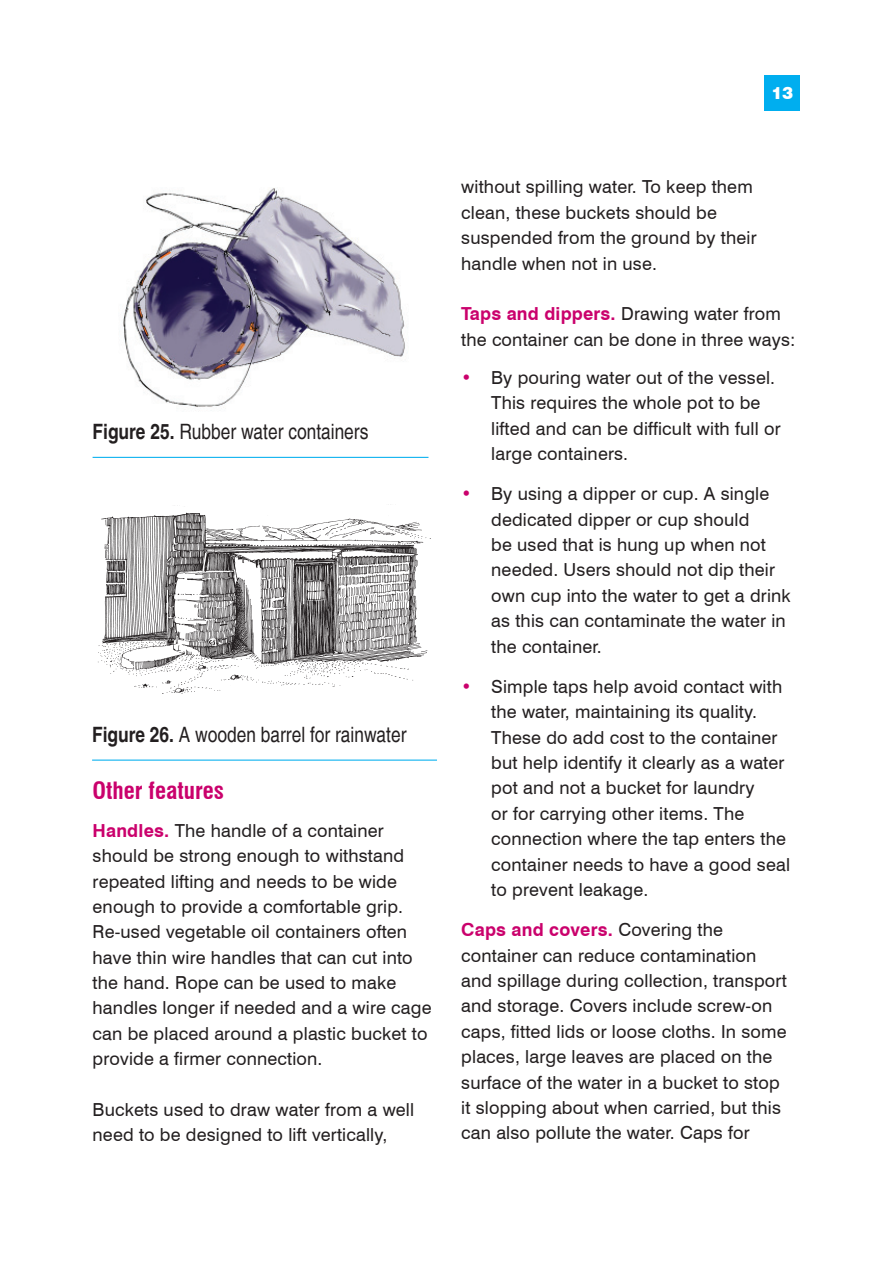
<style>
.page{position:relative;width:893px;height:1263px;background:#fff}
.page>*{position:absolute;margin:0;border:0;box-sizing:border-box;transform-origin:0 0}
.t1{font:700 condensed 23.25px "Swiss 721 BT";color:#ca016c}
.t2{font:condensed 21.15px "Helvetica";color:#231f20}
.t3{font:18px/25.3px "Swiss 721 BT";letter-spacing:.01em;color:#231f20}
.t4{font:900 16.95px "Swiss 721 BT";color:#fff}
.s1{font-weight:700}
.s2{font-weight:700;color:#ca016c}
.s3{color:#ca016c}
</style>
<div class="page">
<div style="left:764px;top:75px;width:36px;height:36px;background:#00aeef"></div>
<img style="left:123px;top:188px;width:282px;height:220px">
<hr style="left:93px;top:457px;width:335px;height:1px;background:#00aeef">
<hr style="left:92px;top:760px;width:345px;height:1px;background:#00aeef">
<img style="left:98px;top:505px;width:333px;height:189px">
<p class="t4" style="left:771px;top:83px;width:23px">13</p>
<p class="t2" style="left:93px;top:419px;width:277px"><span class="s1">Figure 25.</span> Rubber water containers</p>
<p class="t2" style="left:92px;top:722px;width:316px"><span class="s1">Figure 26.</span> A wooden barrel for rainwater</p>
<p class="t1" style="left:93px;top:776px;width:133px">Other features</p>
<p class="t3" style="left:93px;top:818px;width:340px"><span class="s2">Handles.</span> The handle of a container should be strong enough to withstand repeated lifting and needs to be wide enough to provide a comfortable grip.<br>Re-used vegetable oil containers often have thin wire handles that can cut into the hand. Rope can be used to make handles longer if needed and a wire cage can be placed around a plastic bucket to provide a firmer connection.</p>
<p class="t3" style="left:93px;top:1097px;width:323px">Buckets used to draw water from a well need to be designed to lift vertically,</p>
<p class="t3" style="left:461px;top:174px;width:297px">without spilling water. To keep them clean, these buckets should be suspended from the ground by their handle when not in use.</p>
<p class="t3" style="left:461px;top:301px;width:336px"><span class="s2">Taps and dippers.</span> Drawing water from the container can be done in three ways:</p>
<p class="t3" style="left:491px;top:365px;width:291px;text-indent:-30px"><span class="s3">•</span> By pouring water out of the vessel.<br>This requires the whole pot to be lifted and can be difficult with full or large containers.</p>
<p class="t3" style="left:491px;top:481px;width:301px;text-indent:-30px"><span class="s3">•</span> By using a dipper or cup. A single dedicated dipper or cup should<br>be used that is hung up when not needed. Users should not dip their own cup into the water to get a drink as this can contaminate the water in the container.</p>
<p class="t3" style="left:491px;top:674px;width:300px;text-indent:-30px"><span class="s3">•</span> Simple taps help avoid contact with the water, maintaining its quality.<br>These do add cost to the container but help identify it clearly as a water pot and not a bucket for laundry<br>or for carrying other items. The connection where the tap enters the container needs to have a good seal to prevent leakage.</p>
<p class="t3" style="left:461px;top:917px;width:327px"><span class="s2">Caps and covers.</span> Covering the container can reduce contamination and spillage during collection, transport and storage. Covers include screw-on caps, fitted lids or loose cloths. In some places, large leaves are placed on the surface of the water in a bucket to stop it slopping about when carried, but this can also pollute the water. Caps for</p>
</div>
